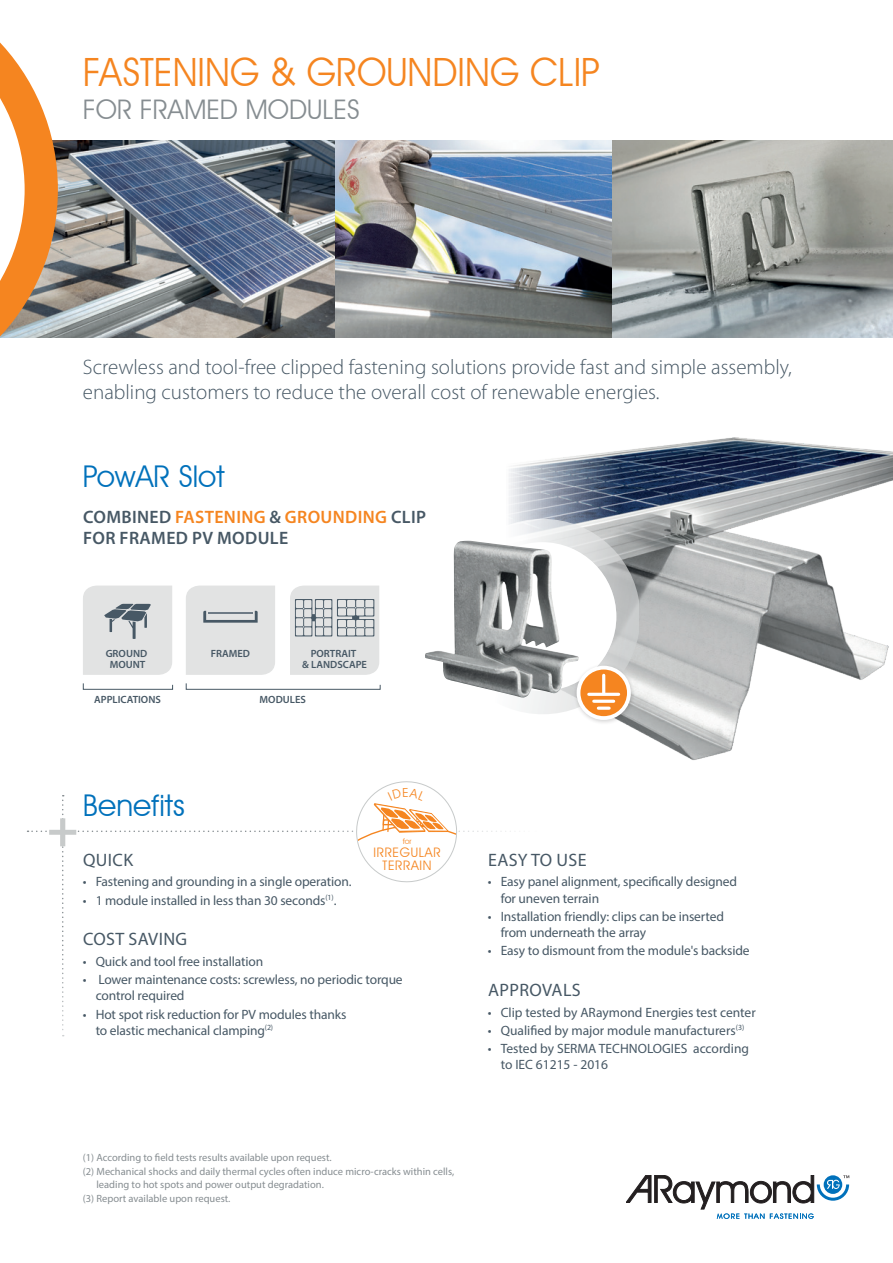
<style>
.page{position:relative;width:893px;height:1263px;background:#fff}
.page>*{position:absolute;margin:0;border:0;box-sizing:border-box;transform-origin:0 0}
.t1{font:39px "Avant Garde IT Cby BT";color:#f58520;scale:.96 1}
.t2{font:30px "Avant Garde IT Cby BT";color:#0071bb}
.t3{font:27px "Avant Garde IT Cby BT";color:#868d91}
.t4{font:300 21px/25.2px "Myriad Pro";color:#475865}
.t5{font:600 18px/21px "Myriad Pro";letter-spacing:.02em;color:#475865}
.t6{font:18px "Myriad Pro";letter-spacing:.02em;color:#475865}
.t7{font:13.5px/16.2px "Myriad Pro";letter-spacing:-.01em;color:#475865}
.t8{font:13.05px/13px "Avant Garde IT Cby BT";letter-spacing:.05em;color:#f58520;text-align:center}
.t9{font:10.5px "Myriad Pro";color:#868d91}
.t10{font:600 10.5px/10.5px "Myriad Pro";color:#475865;text-align:center}
.t11{font:7.8px "Avant Garde IT Cby BT";color:#f58520}
.s1{color:#f58520}
</style>
<div class="page">
<img style="left:58px;top:140px;width:835px;height:197px">
<img style="left:336px;top:140px;width:276px;height:197px">
<svg style="left:626px;top:1175px;width:223px;height:44px"></svg>
<img style="left:509px;top:437px;width:384px;height:323px">
<svg style="left:464px;top:491px;width:175px;height:251px"></svg>
<div style="left:467px;top:542px;width:149px;height:149px;background:#fff;border-radius:50%"></div>
<img style="left:425px;top:541px;width:154px;height:157px">
<div style="left:573px;top:664px;width:62px;height:62px;background:#231f20;opacity:.2"></div>
<svg style="left:578px;top:668px;width:51px;height:50px;background:#f6933a"></svg>
<div style="left:577px;top:666px;width:54px;height:54px;border:4px solid #fff;border-radius:50%"></div>
<hr style="left:602px;top:675px;width:3px;height:19px;background:#fff">
<hr style="left:589px;top:693px;width:30px;height:3px;background:#fff">
<hr style="left:594px;top:700px;width:20px;height:3px;background:#fff">
<svg style="left:598px;top:706px;width:11px;height:4px"></svg>
<svg style="left:83px;top:683px;width:90px;height:7px"></svg>
<svg style="left:185px;top:683px;width:196px;height:7px"></svg>
<svg style="left:83px;top:585px;width:89px;height:90px;background:#d6d8d9"></svg>
<div style="left:186px;top:585px;width:89px;height:90px;background:#e2e3e3"></div>
<hr style="left:208px;top:612px;width:45px;height:2px;background:#6d7a85">
<svg style="left:290px;top:585px;width:89px;height:90px;background:#d3d6d7"></svg>
<svg style="left:0;top:42px;width:58px;height:296px"></svg>
<svg style="left:28px;top:781px;width:483px;height:255px"></svg>
<h1 class="t1" style="left:83px;top:49px;width:540px">FASTENING &amp; GROUNDING CLIP</h1>
<h3 class="t3" style="left:83px;top:93px;width:278px">FOR FRAMED MODULES</h3>
<h3 class="t4" style="left:83px;top:355px;width:710px">Screwless and tool-free clipped fastening solutions provide fast and simple assembly, enabling customers to reduce the overall cost of renewable energies.</h3>
<h2 class="t2" style="left:83px;top:458px;width:143px">PowAR Slot</h2>
<h3 class="t5" style="left:83px;top:506px;width:344px">COMBINED <span class="s1">FASTENING</span> &amp; <span class="s1">GROUNDING</span> CLIP<br>FOR FRAMED PV MODULE</h3>
<p class="t10" style="left:106px;top:648px;width:43px">GROUND<br>MOUNT</p>
<p class="t10" style="left:211px;top:648px;width:41px">FRAMED</p>
<p class="t10" style="left:302px;top:648px;width:66px">PORTRAIT<br>&amp; LANDSCAPE</p>
<p class="t10" style="left:94px;top:693px;width:68px">APPLICATIONS</p>
<p class="t10" style="left:260px;top:693px;width:48px">MODULES</p>
<h2 class="t2" style="left:83px;top:787px;width:103px">Benefits</h2>
<p class="t11" style="left:403px;top:837px;width:10px">for</p>
<p class="t8" style="left:373px;top:846px;width:69px">IRREGULAR<br>TERRAIN</p>
<h3 class="t6" style="left:83px;top:849px;width:51px">QUICK</h3>
<p class="t7" style="left:83px;top:873px;width:270px">• Fastening and grounding in a single operation.</p>
<p class="t7" style="left:83px;top:892px;width:255px">• 1 module installed in less than 30 seconds<sup>(1)</sup>.</p>
<h3 class="t6" style="left:83px;top:928px;width:106px">COST SAVING</h3>
<p class="t7" style="left:83px;top:953px;width:182px">• Quick and tool free installation</p>
<p class="t7" style="left:96px;top:971px;width:309px;text-indent:-13px">• Lower maintenance costs: screwless, no periodic torque control required</p>
<p class="t7" style="left:96px;top:1006px;width:252px;text-indent:-13px">• Hot spot risk reduction for PV modules thanks to elastic mechanical clamping<sup>(2)</sup></p>
<p class="t9" style="left:83px;top:1151px;width:250px">(1) According to field tests results available upon request.</p>
<p class="t9" style="left:83px;top:1165px;width:373px">(2) Mechanical shocks and daily thermal cycles often induce micro-cracks within cells,</p>
<p class="t9" style="left:96px;top:1178px;width:229px">leading to hot spots and power output degradation.</p>
<p class="t9" style="left:83px;top:1192px;width:149px">(3) Report available upon request.</p>
<h3 class="t6" style="left:488px;top:849px;width:100px">EASY TO USE</h3>
<p class="t7" style="left:501px;top:873px;width:238px;text-indent:-13px">• Easy panel alignment, specifically designed for uneven terrain</p>
<p class="t7" style="left:501px;top:908px;width:225px;text-indent:-13px">• Installation friendly: clips can be inserted from underneath the array</p>
<p class="t7" style="left:488px;top:942px;width:263px">• Easy to dismount from the module's backside</p>
<h3 class="t6" style="left:488px;top:979px;width:94px">APPROVALS</h3>
<p class="t7" style="left:488px;top:1004px;width:269px">• Clip tested by ARaymond Energies test center</p>
<p class="t7" style="left:488px;top:1022px;width:258px">• Qualified by major module manufacturers<sup>(3)</sup></p>
<p class="t7" style="left:501px;top:1040px;width:250px;text-indent:-13px">• Tested by SERMA TECHNOLOGIES according to IEC 61215 - 2016</p>
</div>
